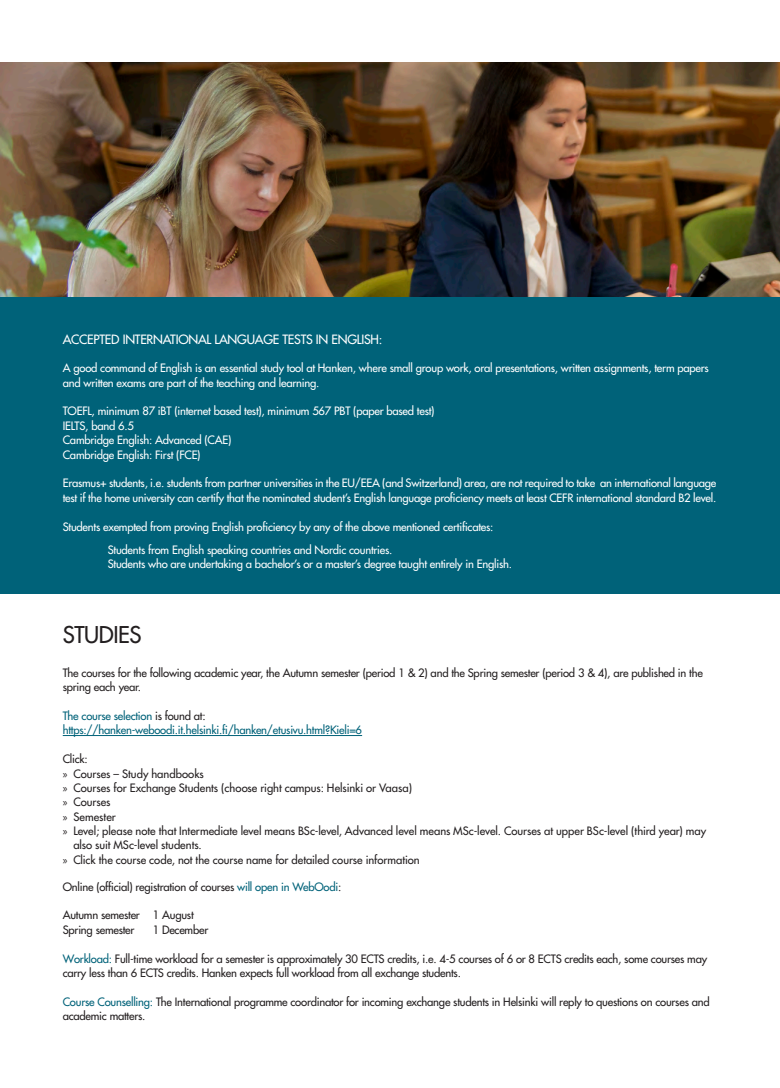
<style>
.page{position:relative;width:780px;height:1088px;background:#fff}
.page>*{position:absolute;margin:0;border:0;box-sizing:border-box;transform-origin:0 0}
.t1{font:22.5px "Futura";letter-spacing:-.02em;color:#231f20}
.t2{font:12.5px "Futura";letter-spacing:-.02em;color:#fff}
.t3{font:11.25px/14.4px "Futura";letter-spacing:-.02em;color:#fff}
.t4{font:11.25px/14.4px "Futura";letter-spacing:-.02em;color:#231f20}
.t5{font:11.25px/14.4px "Futura";color:#231f20}
.t6{font:11.25px "Futura";letter-spacing:-.02em;color:#006279}
.t7{font:11.25px "Futura";letter-spacing:.005em;color:#231f20}
.s1{color:#231f20}
.s2{font-family:"Myriad Pro"}
.s3{color:#006279}
</style>
<div class="page">
<div style="left:0;top:204px;width:780px;height:390px;background:#006279"></div>
<hr style="left:63px;top:735px;width:299px;height:1px;background:#006279">
<img style="left:0;top:63px;width:780px;height:234px">
<p class="t2" style="left:63px;top:331px;width:321px">ACCEPTED INTERNATIONAL LANGUAGE TESTS IN ENGLISH:</p>
<p class="t3" style="left:63px;top:361px;width:647px">A good command of English is an essential study tool at Hanken, where small group work, oral presentations, written assignments, term papers and written exams are part of the teaching and learning.</p>
<p class="t3" style="left:63px;top:404px;width:373px">TOEFL, minimum 87 iBT (internet based test), minimum 567 PBT (paper based test)</p>
<p class="t3" style="left:63px;top:418px;width:73px">IELTS, band 6.5</p>
<p class="t3" style="left:63px;top:433px;width:170px">Cambridge English: Advanced (CAE)</p>
<p class="t3" style="left:63px;top:447px;width:139px">Cambridge English: First (FCE)</p>
<p class="t3" style="left:63px;top:476px;width:655px">Erasmus+ students, i.e. students from partner universities in the EU/EEA (and Switzerland) area, are not required to take an international language test if the home university can certify that the nominated student’s English language proficiency meets at least CEFR international standard B2 level.</p>
<p class="t3" style="left:63px;top:519px;width:432px">Students exempted from proving English proficiency by any of the above mentioned certificates:</p>
<p class="t3" style="left:108px;top:542px;width:286px">Students from English speaking countries and Nordic countries.</p>
<p class="t3" style="left:108px;top:557px;width:405px">Students who are undertaking a bachelor’s or a master’s degree taught entirely in English.</p>
<p class="t1" style="left:63px;top:621px;width:80px">STUDIES</p>
<p class="t4" style="left:63px;top:665px;width:641px">The courses for the following academic year, the Autumn semester (period 1 &amp; 2) and the Spring semester (period 3 &amp; 4), are published in the spring each year.</p>
<p class="t6" style="left:63px;top:709px;width:144px">The course selection <span class="s1">is found at:</span></p>
<p class="t6" style="left:63px;top:723px;width:301px">https://hanken-weboodi.it.helsinki.fi/hanken/etusivu.html?Kieli=6</p>
<p class="t4" style="left:63px;top:752px;width:27px">Click:</p>
<p class="t5" style="left:63px;top:766px;width:143px"><span class="s2">»</span> Courses – Study handbooks</p>
<p class="t5" style="left:63px;top:780px;width:351px"><span class="s2">»</span> Courses for Exchange Students (choose right campus: Helsinki or Vaasa)</p>
<p class="t5" style="left:63px;top:795px;width:49px"><span class="s2">»</span> Courses</p>
<p class="t7" style="left:63px;top:809px;width:55px"><span class="s2">»</span> Semester</p>
<p class="t5" style="left:73px;top:824px;width:634px;text-indent:-11px"><span class="s2">»</span> Level; please note that Intermediate level means BSc-level, Advanced level means MSc-level. Courses at upper BSc-level (third year) may also suit MSc-level students.</p>
<p class="t5" style="left:63px;top:852px;width:358px"><span class="s2">»</span> Click the course code, not the course name for detailed course information</p>
<p class="t4" style="left:63px;top:879px;width:280px">Online (official) registration of courses <span class="s3">will open in WebOodi</span>:</p>
<p class="t4" style="left:63px;top:908px;width:132px">Autumn semester 1 August<br>Spring semester</p>
<p class="t4" style="left:153px;top:922px;width:57px">1 December</p>
<p class="t4" style="left:63px;top:951px;width:646px"><span class="s3">Workload:</span> Full-time workload for a semester is approximately 30 ECTS credits, i.e. 4-5 courses of 6 or 8 ECTS credits each, some courses may carry less than 6 ECTS credits. Hanken expects full workload from all exchange students.</p>
<p class="t4" style="left:63px;top:994px;width:648px"><span class="s3">Course Counselling:</span> The International programme coordinator for incoming exchange students in Helsinki will reply to questions on courses and academic matters.</p>
</div>
